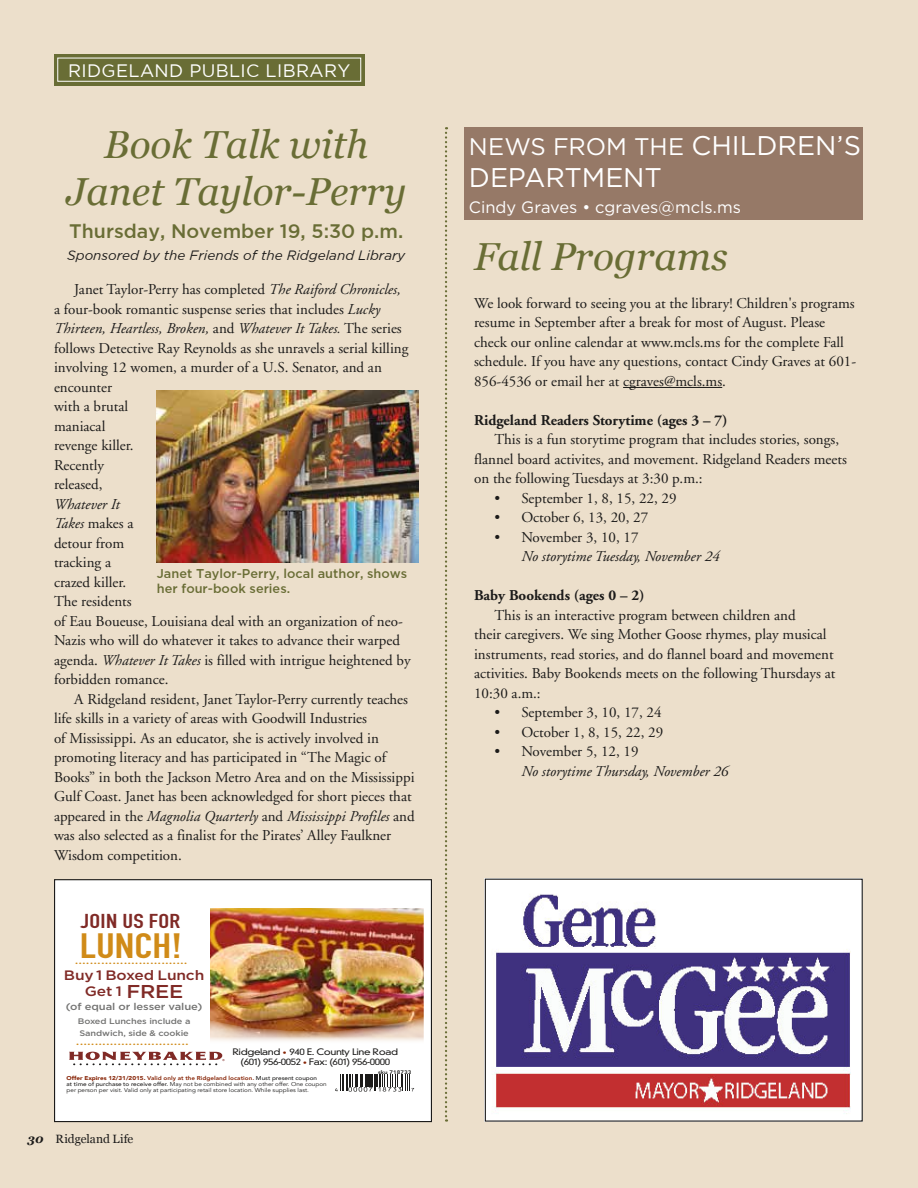
<style>
.page{position:relative;width:918px;height:1188px;background:#ecdfcb}
.page>*{position:absolute;margin:0;border:0;box-sizing:border-box;transform-origin:0 0}
.t1{font:italic 39px/46.8px "Georgia";color:#696d35;text-align:center}
.t2{font:34.65px "DIN Engschrift";color:#d08b18;scale:1.27 1}
.t3{font:27px "Gotham";letter-spacing:-.01em;color:#fff}
.t4{font:24px "Gotham";color:#fff}
.t5{font:19.8px "DIN Engschrift";letter-spacing:.01em;color:#802a26;scale:1.27 1}
.t6{font:500 19.5px "Gotham";color:#696d35}
.t7{font:18px "Gotham";letter-spacing:.02em;color:#fff}
.t8{font:16.5px "Gotham";color:#fff}
.t9{font:15px/19.5px "Adobe Garamond";color:#1c1b1a}
.t10{font:italic 15px "Adobe Garamond";color:#1c1b1a}
.t11{font:700 15px "Adobe Garamond";color:#1c1b1a}
.t12{font:500 13.65px/15.5px "Gotham";letter-spacing:-.01em;color:#802a26;text-align:center;scale:1.14 1}
.t13{font:italic 13.5px "Gotham";color:#1c1b1a}
.t14{font:500 12.75px/15px "Gotham";color:#696d35}
.t15{font:12px "Georgia";color:#1c1b1a}
.t16{font:300 11.85px "DIN Neuzeit Grotesk";color:#d08b18;scale:1.2 1}
.t17{font:500 9.75px "Gotham";letter-spacing:-.01em;color:#737372;scale:1.14 1}
.t18{font:300 8.7px/10.4px "DIN Neuzeit Grotesk";letter-spacing:-.04em;color:#1c1b1a;text-align:center;scale:1.2 1}
.t19{font:500 8.1px/11.1px "Gotham";letter-spacing:-.01em;color:#737372;scale:1.14 1}
.t20{font:5.55px/6.1px "Avenir";color:#1c1b1a;scale:1.14 1}
.t21{font:800 5.1px "Avenir";color:#1c1b1a;scale:1.2 1}
.s1{font-style:italic}
.s2{font-size:18.6px}
.s3{font-size:6.15px;color:#872406}
.s4{font-weight:900;color:#872406}
.s5{font-weight:800;color:#872406}
.s6{font-weight:500}
.s7{font-weight:700;font-style:italic}
.s8{font-size:27px}
</style>
<div class="page">
<div style="left:54px;top:54px;width:310px;height:31px;background:#696d35"></div>
<div style="left:57px;top:58px;width:304px;height:24px;border:1px solid #fff"></div>
<div style="left:464px;top:127px;width:399px;height:92px;background:#967967"></div>
<img style="left:157px;top:390px;width:261px;height:173px">
<hr style="left:623px;top:387px;width:99px;height:1px;background:#1c1b1a">
<div style="left:55px;top:880px;width:376px;height:242px;background:#fff"></div>
<svg style="left:335px;top:1074px;width:79px;height:18px"></svg>
<img style="left:210px;top:909px;width:213px;height:100px">
<img style="left:69px;top:1009px;width:355px;height:57px">
<div style="left:54px;top:879px;width:378px;height:243px;border:1px solid #1c1b1a"></div>
<img style="left:487px;top:881px;width:374px;height:239px">
<div style="left:485px;top:879px;width:378px;height:243px;border:1px solid #1c1b1a"></div>
<svg style="left:445px;top:127px;width:2px;height:995px"></svg>
<p class="t7" style="left:68px;top:60px;width:284px">RIDGELAND PUBLIC LIBRARY</p>
<h1 class="t1" style="left:66px;top:119px;width:341px">Book Talk with<br>Janet Taylor-Perry</h1>
<h3 class="t6" style="left:69px;top:220px;width:335px">Thursday, November 19, 5:30 p.m.</h3>
<p class="t13" style="left:67px;top:248px;width:340px">Sponsored by the Friends of the Ridgeland Library</p>
<p class="t9" style="left:54px;top:280px;width:356px;text-indent:20px">Janet Taylor-Perry has completed <span class="s1">The Raiford Chronicles, </span>a four-book romantic suspense series that includes <span class="s1">Lucky Thirteen, Heartless, Broken,</span> and <span class="s1">Whatever It Takes.</span> The series follows Detective Ray Reynolds as she unravels a serial killing involving 12 women, a murder of a U.S. Senator, and an encounter<br>with a brutal<br>maniacal<br>revenge killer.<br>Recently<br>released,</p>
<p class="t9" style="left:54px;top:495px;width:358px"><span class="s1">Whatever It<br>Takes</span> makes a<br>detour from<br>tracking a<br>crazed killer.<br>The residents<br>of Eau Boueuse, Louisiana deal with an organization of neo-<br>Nazis who will do whatever it takes to advance their warped agenda. <span class="s1">Whatever It Takes</span> is filled with intrigue heightened by forbidden romance.</p>
<p class="t9" style="left:54px;top:690px;width:362px;text-indent:20px">A Ridgeland resident, Janet Taylor-Perry currently teaches life skills in a variety of areas with Goodwill Industries<br>of Mississippi. As an educator, she is actively involved in promoting literacy and has participated in “The Magic of Books” in both the Jackson Metro Area and on the Mississippi Gulf Coast. Janet has been acknowledged for short pieces that appeared in the <span class="s1">Magnolia Quarterly</span> and <span class="s1">Mississippi Profiles</span> and was also selected as a finalist for the Pirates’ Alley Faulkner Wisdom competition.</p>
<p class="t14" style="left:157px;top:566px;width:252px">Janet Taylor-Perry, local author, shows her four-book series.</p>
<h3 class="t5" style="left:81px;top:909px;width:80px">JOIN US FOR</h3>
<h2 class="t2" style="left:80px;top:925px;width:82px">LUNCH!</h2>
<p class="t16" style="left:75px;top:953px;width:96px">..............................</p>
<p class="t12" style="left:64px;top:967px;width:125px">Buy 1 Boxed Lunch<br>Get 1 <span class="s2">FREE</span></p>
<p class="t17" style="left:66px;top:1001px;width:121px">(of equal or lesser value)</p>
<p class="t19" style="left:78px;top:1016px;width:100px">Boxed Lunches include a<br>Sandwich, side &amp; cookie</p>
<p class="t16" style="left:76px;top:1033px;width:96px">..............................</p>
<p class="t18" style="left:233px;top:1046px;width:140px">Ridgeland <span class="s3">•</span> 940 E. County Line Road (601) 956-0052 <span class="s3">•</span> Fax: (601) 956-0000</p>
<p class="t20" style="left:67px;top:1075px;width:230px"><span class="s4">Offer Expires 12/31/2015.</span> <span class="s5">Valid only at the Ridgeland location.</span> <span class="s6">Must present coupon<br>at time of purchase to receive offer.</span> May not be combined with any other offer. One coupon per person per visit. Valid only at participating retail store location. While supplies last.</p>
<p class="t15" style="left:28px;top:1130px;width:107px"><span class="s7">30</span> Ridgeland Life</p>
<p class="t21" style="left:378px;top:1068px;width:29px">sku 718733</p>
<h3 class="t4" style="left:469px;top:131px;width:394px">NEWS FROM THE <span class="s8">CHILDREN’S</span></h3>
<h3 class="t3" style="left:469px;top:161px;width:194px">DEPARTMENT</h3>
<p class="t8" style="left:469px;top:196px;width:274px">Cindy Graves • cgraves@mcls.ms</p>
<h1 class="t1" style="left:474px;top:232px;width:255px">Fall Programs</h1>
<p class="t9" style="left:474px;top:294px;width:384px">We look forward to seeing you at the library! Children's programs resume in September after a break for most of August. Please check our online calendar at www.mcls.ms for the complete Fall schedule. If you have any questions, contact Cindy Graves at 601- 856-4536 or email her at cgraves@mcls.ms.</p>
<p class="t11" style="left:474px;top:412px;width:255px">Ridgeland Readers Storytime (ages 3 – 7)</p>
<p class="t9" style="left:474px;top:430px;width:374px;text-indent:20px">This is a fun storytime program that includes stories, songs, flannel board activites, and movement. Ridgeland Readers meets on the following Tuesdays at 3:30 p.m.:</p>
<p class="t9" style="left:494px;top:489px;width:184px">• September 1, 8, 15, 22, 29</p>
<p class="t9" style="left:494px;top:508px;width:155px">• October 6, 13, 20, 27</p>
<p class="t9" style="left:494px;top:528px;width:146px">• November 3, 10, 17</p>
<p class="t10" style="left:521px;top:549px;width:200px">No storytime Tuesday, November 24</p>
<p class="t11" style="left:474px;top:588px;width:172px">Baby Bookends (ages 0 – 2)</p>
<p class="t9" style="left:474px;top:606px;width:363px;text-indent:20px">This is an interactive program between children and<br>their caregivers. We sing Mother Goose rhymes, play musical instruments, read stories, and do flannel board and movement activities. Baby Bookends meets on the following Thursdays at 10:30 a.m.:</p>
<p class="t9" style="left:494px;top:703px;width:169px">• September 3, 10, 17, 24</p>
<p class="t9" style="left:494px;top:723px;width:170px">• October 1, 8, 15, 22, 29</p>
<p class="t9" style="left:494px;top:742px;width:146px">• November 5, 12, 19</p>
<p class="t10" style="left:521px;top:763px;width:209px">No storytime Thursday, November 26</p>
</div>
